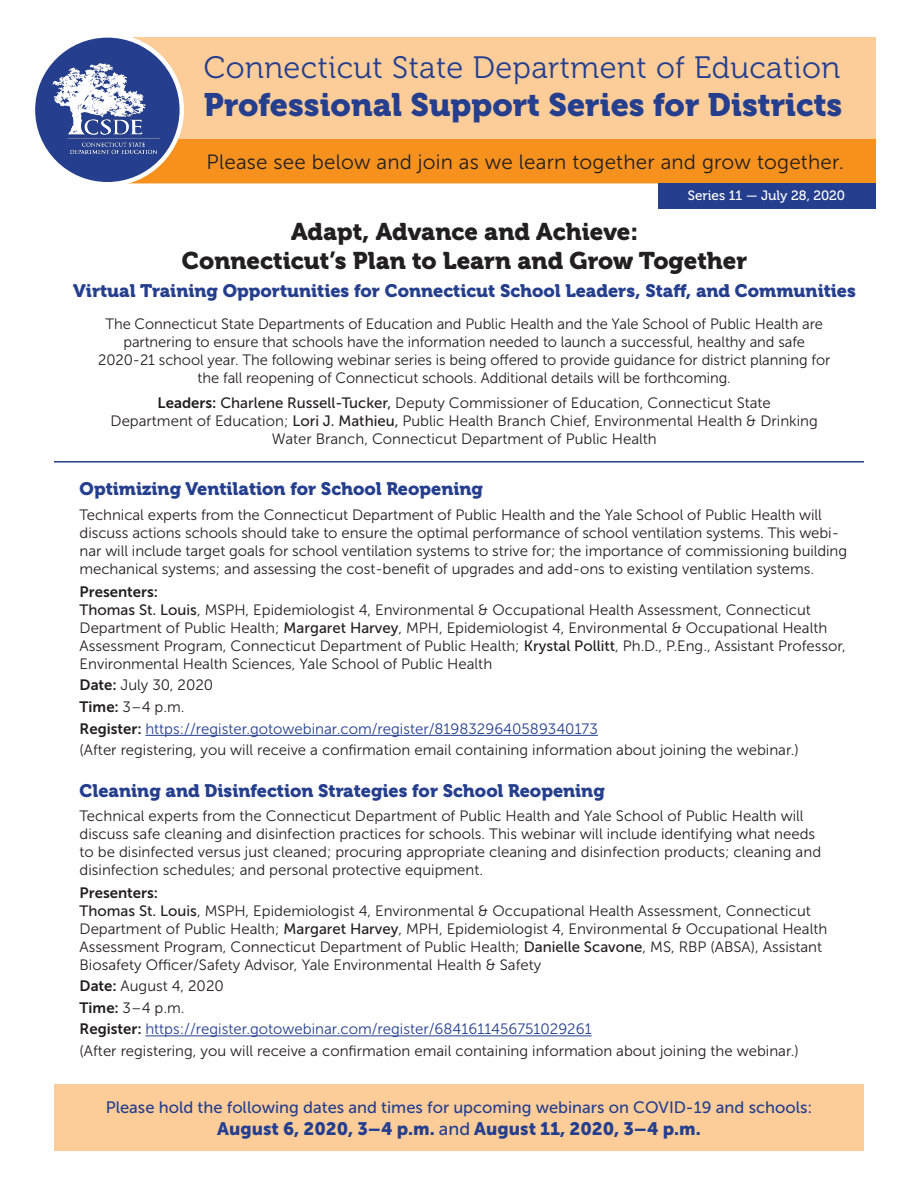
<style>
.page{position:relative;width:918px;height:1188px;background:#fff}
.page>*{position:absolute;margin:0;border:0;box-sizing:border-box;transform-origin:0 0}
.t1{font:32.25px "Museo 900";color:#253f8e}
.t2{font:30.9px "Museo 300";letter-spacing:.015em;color:#253f8e}
.t3{font:24px/28.8px "Museo 900";color:#231f20;text-align:center}
.t4{font:20.55px "Museo Sans 300";letter-spacing:.01em;color:#231f20}
.t5{font:18px "Museo 900";color:#253f8e}
.t6{font:18px "Museo Sans 900";color:#253f8e}
.t7{font:16.5px "Museo Sans 500";color:#253f8e}
.t8{font:15px/18px "Museo Sans 300";color:#231f20}
.t9{font:15px "Museo Sans 300";color:#253f8e}
.t10{font:15px "Museo Sans 700";color:#231f20}
.t11{font:13.5px "Museo 500";color:#fff}
.s1{font-family:"Museo Sans 700"}
.s2{font-family:"Museo Sans 500"}
.s3{font-family:"Museo Sans 700";color:#231f20}
</style>
<div class="page">
<div style="left:100px;top:37px;width:775px;height:146px;background:#fdcd99"></div>
<div style="left:100px;top:139px;width:775px;height:44px;background:#f6911e"></div>
<div style="left:33px;top:35px;width:149px;height:149px;background:#253f8e;border-radius:50%"></div>
<div style="left:31px;top:33px;width:153px;height:153px;border:4px solid #fff;border-radius:50%"></div>
<img style="left:52px;top:63px;width:107px;height:90px">
<hr style="left:145px;top:735px;width:453px;height:1px;background:#253f8e">
<hr style="left:145px;top:1035px;width:447px;height:1px;background:#253f8e">
<hr style="left:54px;top:461px;width:810px;height:2px;background:#253f8e">
<div style="left:658px;top:183px;width:217px;height:25px;background:#253f8e"></div>
<div style="left:54px;top:1084px;width:810px;height:67px;background:#fdcd99"></div>
<p class="t2" style="left:204px;top:51px;width:638px">Connecticut State Department of Education</p>
<p class="t1" style="left:204px;top:87px;width:640px">Professional Support Series for Districts</p>
<p class="t4" style="left:207px;top:151px;width:639px">Please see below and join as we learn together and grow together.</p>
<p class="t11" style="left:688px;top:188px;width:159px">Series 11 — July 28, 2020</p>
<p class="t3" style="left:182px;top:217px;width:567px">Adapt, Advance and Achieve:<br>Connecticut’s Plan to Learn and Grow Together</p>
<p class="t5" style="left:73px;top:281px;width:784px">Virtual Training Opportunities for Connecticut School Leaders, Staff, and Communities</p>
<p class="t8" style="left:98px;top:315px;width:734px;text-align:center">The Connecticut State Departments of Education and Public Health and the Yale School of Public Health are partnering to ensure that schools have the information needed to launch a successful, healthy and safe 2020-21 school year. The following webinar series is being offered to provide guidance for district planning for the fall reopening of Connecticut schools. Additional details will be forthcoming.</p>
<p class="t8" style="left:111px;top:394px;width:709px;text-align:center"><span class="s1">Leaders:</span> <span class="s2">Charlene Russell-Tucker,</span> Deputy Commissioner of Education, Connecticut State<br>Department of Education; <span class="s2">Lori J. Mathieu,</span> Public Health Branch Chief, Environmental Health &amp; Drinking<br>Water Branch, Connecticut Department of Public Health</p>
<p class="t5" style="left:80px;top:479px;width:405px">Optimizing Ventilation for School Reopening</p>
<p class="t8" style="left:80px;top:506px;width:769px">Technical experts from the Connecticut Department of Public Health and the Yale School of Public Health will discuss actions schools should take to ensure the optimal performance of school ventilation systems. This webi&shy;nar will include target goals for school ventilation systems to strive for; the importance of commissioning building mechanical systems; and assessing the cost-benefit of upgrades and add-ons to existing ventilation systems.</p>
<p class="t10" style="left:80px;top:583px;width:80px">Presenters:</p>
<p class="t8" style="left:80px;top:600px;width:768px"><span class="s2">Thomas St. Louis</span>, MSPH, Epidemiologist 4, Environmental &amp; Occupational Health Assessment, Connecticut Department of Public Health; <span class="s2">Margaret Harvey</span>, MPH, Epidemiologist 4, Environmental &amp; Occupational Health Assessment Program, Connecticut Department of Public Health; <span class="s2">Krystal Pollitt</span>, Ph.D., P.Eng., Assistant Professor, Environmental Health Sciences, Yale School of Public Health</p>
<p class="t8" style="left:80px;top:676px;width:135px"><span class="s1">Date:</span> July 30, 2020</p>
<p class="t8" style="left:80px;top:698px;width:107px"><span class="s1">Time:</span> 3–4 p.m.</p>
<p class="t9" style="left:80px;top:721px;width:520px"><span class="s3">Register:</span> https://register.gotowebinar.com/register/8198329640589340173</p>
<p class="t8" style="left:80px;top:741px;width:721px">(After registering, you will receive a confirmation email containing information about joining the webinar.)</p>
<p class="t5" style="left:80px;top:780px;width:527px">Cleaning and Disinfection Strategies for School Reopening</p>
<p class="t8" style="left:80px;top:807px;width:743px">Technical experts from the Connecticut Department of Public Health and Yale School of Public Health will discuss safe cleaning and disinfection practices for schools. This webinar will include identifying what needs to be disinfected versus just cleaned; procuring appropriate cleaning and disinfection products; cleaning and disinfection schedules; and personal protective equipment.</p>
<p class="t10" style="left:80px;top:884px;width:80px">Presenters:</p>
<p class="t8" style="left:80px;top:902px;width:749px"><span class="s2">Thomas St. Louis</span>, MSPH, Epidemiologist 4, Environmental &amp; Occupational Health Assessment, Connecticut Department of Public Health; <span class="s2">Margaret Harvey</span>, MPH, Epidemiologist 4, Environmental &amp; Occupational Health Assessment Program, Connecticut Department of Public Health; <span class="s2">Danielle Scavone</span>, MS, RBP (ABSA), Assistant Biosafety Officer/Safety Advisor, Yale Environmental Health &amp; Safety</p>
<p class="t8" style="left:80px;top:977px;width:146px"><span class="s1">Date:</span> August 4, 2020</p>
<p class="t8" style="left:80px;top:999px;width:107px"><span class="s1">Time:</span> 3–4 p.m.</p>
<p class="t9" style="left:80px;top:1021px;width:514px"><span class="s3">Register:</span> https://register.gotowebinar.com/register/6841611456751029261</p>
<p class="t8" style="left:80px;top:1042px;width:721px">(After registering, you will receive a confirmation email containing information about joining the webinar.)</p>
<p class="t7" style="left:106px;top:1098px;width:708px">Please hold the following dates and times for upcoming webinars on COVID-19 and schools:</p>
<p class="t6" style="left:217px;top:1118px;width:485px">August 6, 2020, 3–4 p.m. <span class="s2">and</span> August 11, 2020, 3–4 p.m.</p>
</div>
